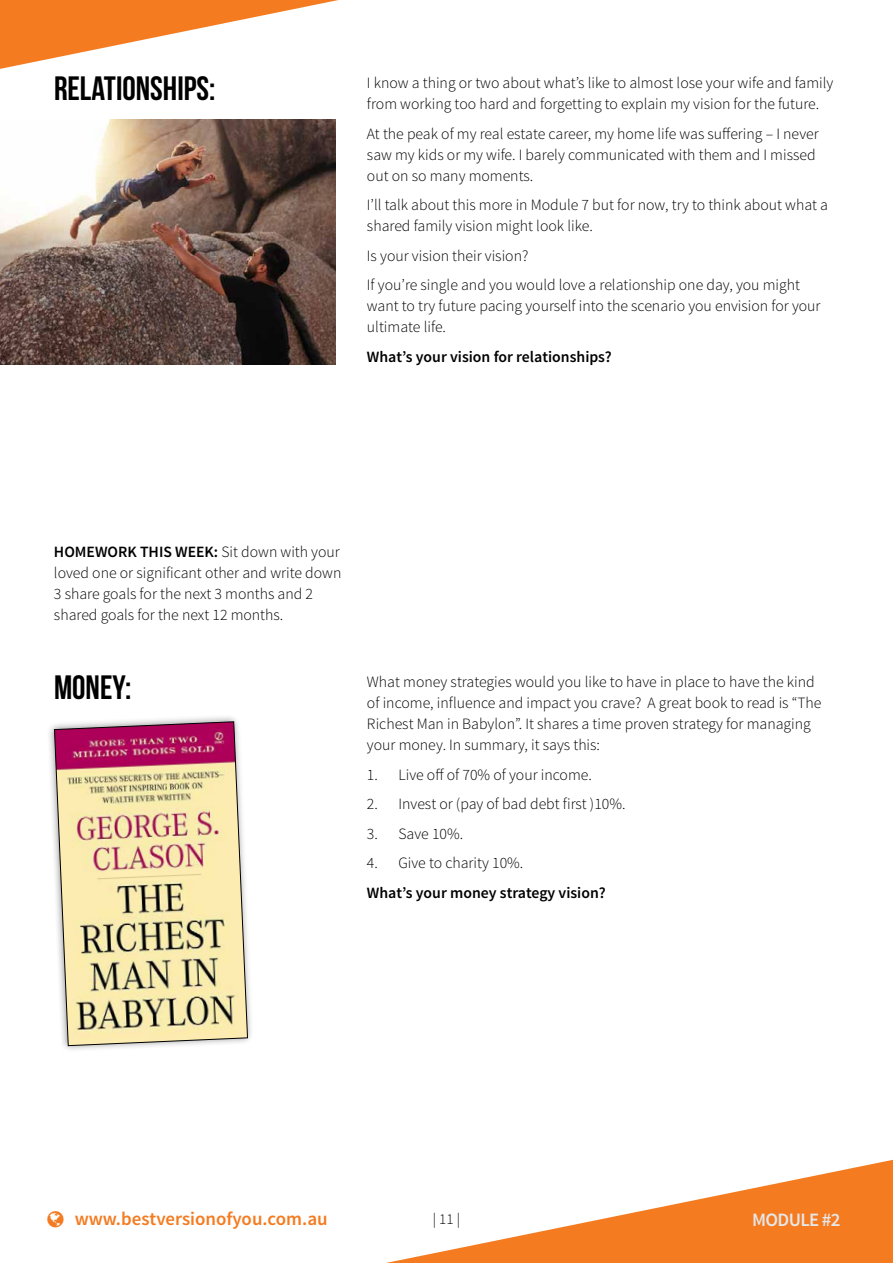
<style>
.page{position:relative;width:893px;height:1263px;background:#fff}
.page>*{position:absolute;margin:0;border:0;box-sizing:border-box;transform-origin:0 0}
.t1{font:33.75px "Bebas Neue";color:#000}
.t2{font:600 18.9px "Source Sans Pro";color:#f47b20}
.t3{font:600 18.9px "Source Sans Pro";letter-spacing:-.035em;color:#e6e7e8}
.t4{font:300 15.75px/21px "Source Sans Pro";color:#000}
.t5{font:600 15.75px "Source Sans Pro";color:#000}
.t6{font:300 15px "Source Sans Pro";color:#000}
.s1{font-weight:600}
</style>
<div class="page">
<svg style="left:0;top:0;width:338px;height:69px"></svg>
<svg style="left:386px;top:1159px;width:507px;height:104px"></svg>
<img style="left:0;top:119px;width:336px;height:245px">
<svg style="left:49px;top:717px;width:202px;height:333px"></svg>
<img style="left:54px;top:721px;width:194px;height:325px">
<h1 class="t1" style="left:54px;top:70px;width:163px">RELATIONSHIPS:</h1>
<p class="t4" style="left:367px;top:73px;width:468px">I know a thing or two about what’s like to almost lose your wife and family from working too hard and forgetting to explain my vision for the future.</p>
<p class="t4" style="left:367px;top:123px;width:453px">At the peak of my real estate career, my home life was suffering – I never saw my kids or my wife. I barely communicated with them and I missed out on so many moments.</p>
<p class="t4" style="left:367px;top:195px;width:463px">I’ll talk about this more in Module 7 but for now, try to think about what a shared family vision might look like.</p>
<p class="t4" style="left:367px;top:241px;width:435px;line-height:29.5px">Is your vision their vision?<br>If you’re single and you would love a relationship one day, you might</p>
<p class="t4" style="left:367px;top:296px;width:455px">want to try future pacing yourself into the scenario you envision for your ultimate life.</p>
<p class="t5" style="left:367px;top:347px;width:246px">What’s your vision for relationships?</p>
<p class="t4" style="left:54px;top:541px;width:289px"><span class="s1">HOMEWORK THIS WEEK:</span> Sit down with your loved one or significant other and write down 3 share goals for the next 3 months and 2 shared goals for the next 12 months.</p>
<h1 class="t1" style="left:54px;top:669px;width:79px">MONEY:</h1>
<p class="t4" style="left:367px;top:671px;width:456px">What money strategies would you like to have in place to have the kind of income, influence and impact you crave? A great book to read is “The Richest Man in Babylon”. It shares a time proven strategy for managing your money. In summary, it says this:</p>
<p class="t4" style="left:367px;top:764px;width:226px">1. Live off of 70% of your income.</p>
<p class="t4" style="left:367px;top:793px;width:260px">2. Invest or (pay of bad debt first )10%.</p>
<p class="t4" style="left:367px;top:823px;width:98px">3. Save 10%.</p>
<p class="t4" style="left:367px;top:852px;width:158px">4. Give to charity 10%.</p>
<p class="t5" style="left:367px;top:882px;width:240px">What’s your money strategy vision?</p>
<p class="t2" style="left:75px;top:1206px;width:255px">www.bestversionofyou.com.au</p>
<p class="t6" style="left:433px;top:1210px;width:29px">| 11 |</p>
<p class="t3" style="left:752px;top:1207px;width:90px">MODULE #2</p>
</div>
